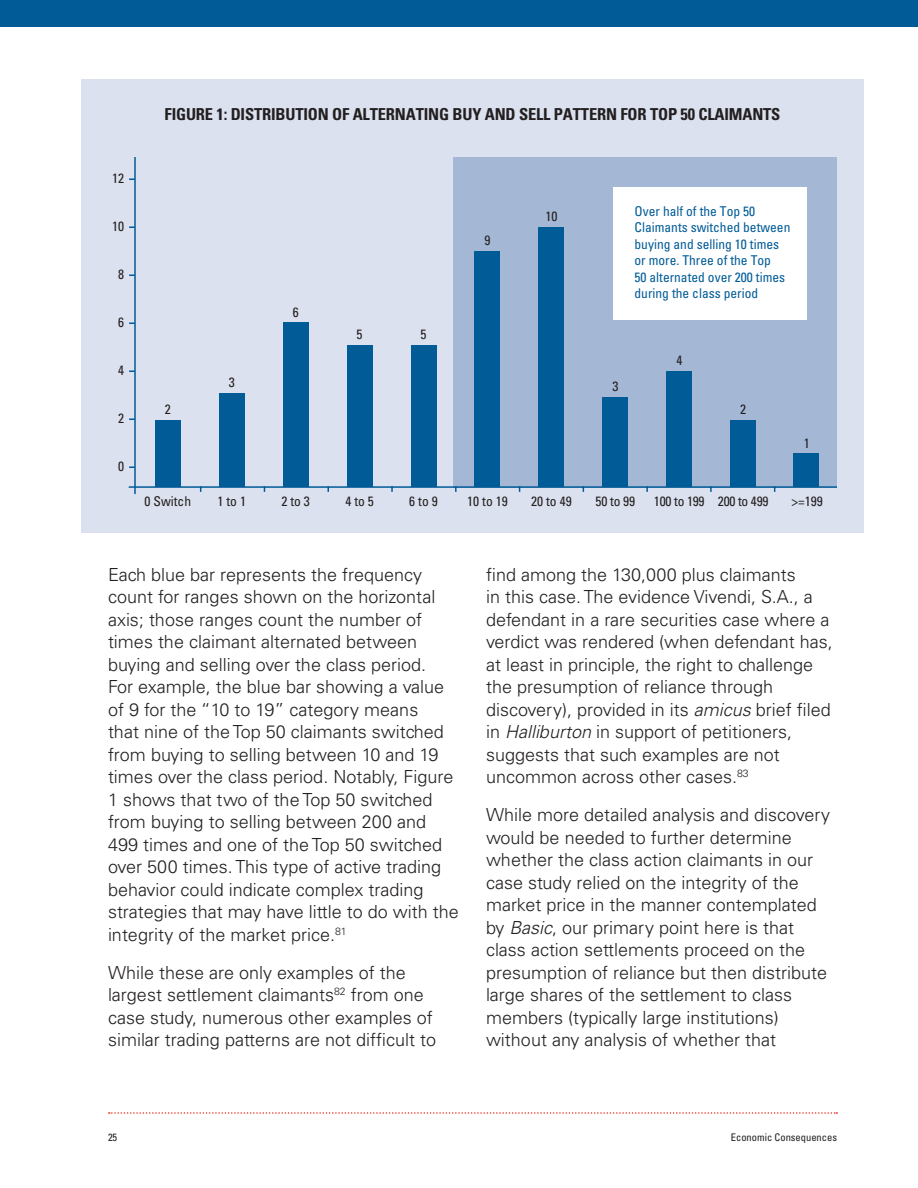
<style>
.page{position:relative;width:918px;height:1188px;background:#fff}
.page>*{position:absolute;margin:0;border:0;box-sizing:border-box;transform-origin:0 0}
.t1{font:300 18px/22.5px "Univers";color:#231f20}
.t2{font:700 condensed 16.5px "Univers LT Std";letter-spacing:-.01em;color:#231f20}
.t3{font:condensed 13.5px/16.5px "Univers LT Std";color:#005b97}
.t4{font:condensed 13.5px "Univers LT Std";color:#231f20}
.t5{font:condensed 10.5px "Univers LT Std";color:#231f20}
.s1{font-style:italic}
</style>
<div class="page">
<svg style="left:109px;top:1112px;width:728px;height:2px"></svg>
<div style="left:0;top:0;width:918px;height:27px;background:#005b97"></div>
<div style="left:81px;top:79px;width:783px;height:453px;background:#dbe1ee"></div>
<div style="left:454px;top:157px;width:383px;height:331px;background:#a4b8d6"></div>
<hr style="left:134px;top:157px;width:2px;height:337px;background:#005b97">
<hr style="left:129px;top:486px;width:708px;height:2px;background:#005b97">
<svg style="left:129px;top:466px;width:6px;height:2px"></svg>
<svg style="left:129px;top:274px;width:6px;height:2px"></svg>
<svg style="left:129px;top:370px;width:6px;height:2px"></svg>
<svg style="left:129px;top:418px;width:6px;height:2px"></svg>
<svg style="left:129px;top:226px;width:6px;height:2px"></svg>
<svg style="left:129px;top:178px;width:6px;height:2px"></svg>
<svg style="left:129px;top:322px;width:6px;height:2px"></svg>
<div style="left:155px;top:420px;width:25px;height:67px;background:#005b97"></div>
<div style="left:219px;top:393px;width:25px;height:94px;background:#005b97"></div>
<div style="left:283px;top:322px;width:25px;height:165px;background:#005b97"></div>
<div style="left:411px;top:345px;width:25px;height:142px;background:#005b97"></div>
<div style="left:347px;top:345px;width:25px;height:142px;background:#005b97"></div>
<div style="left:475px;top:251px;width:25px;height:236px;background:#005b97"></div>
<div style="left:539px;top:227px;width:25px;height:260px;background:#005b97"></div>
<div style="left:603px;top:397px;width:25px;height:90px;background:#005b97"></div>
<div style="left:667px;top:371px;width:25px;height:116px;background:#005b97"></div>
<div style="left:731px;top:420px;width:25px;height:67px;background:#005b97"></div>
<div style="left:794px;top:454px;width:25px;height:33px;background:#005b97"></div>
<div style="left:614px;top:187px;width:193px;height:133px;background:#fff"></div>
<p class="t2" style="left:165px;top:104px;width:617px">FIGURE 1: DISTRIBUTION OF ALTERNATING BUY AND SELL PATTERN FOR TOP 50 CLAIMANTS</p>
<p class="t4" style="left:112px;top:170px;width:13px">12</p>
<p class="t4" style="left:112px;top:218px;width:13px">10</p>
<p class="t4" style="left:118px;top:266px;width:7px">8</p>
<p class="t4" style="left:118px;top:314px;width:7px">6</p>
<p class="t4" style="left:118px;top:362px;width:7px">4</p>
<p class="t4" style="left:118px;top:410px;width:7px">2</p>
<p class="t4" style="left:118px;top:458px;width:7px">0</p>
<p class="t4" style="left:165px;top:401px;width:7px">2</p>
<p class="t4" style="left:229px;top:374px;width:7px">3</p>
<p class="t4" style="left:293px;top:303px;width:7px">6</p>
<p class="t4" style="left:357px;top:326px;width:7px">5</p>
<p class="t4" style="left:421px;top:326px;width:7px">5</p>
<p class="t4" style="left:485px;top:232px;width:7px">9</p>
<p class="t4" style="left:545px;top:208px;width:13px">10</p>
<p class="t3" style="left:635px;top:202px;width:157px">Over half of the Top 50<br>Claimants switched between buying and selling 10 times or more. Three of the Top<br>50 alternated over 200 times during the class period</p>
<p class="t4" style="left:612px;top:378px;width:7px">3</p>
<p class="t4" style="left:676px;top:352px;width:7px">4</p>
<p class="t4" style="left:740px;top:401px;width:7px">2</p>
<p class="t4" style="left:804px;top:434px;width:7px">1</p>
<p class="t4" style="left:145px;top:493px;width:48px">0 Switch</p>
<p class="t4" style="left:218px;top:493px;width:30px">1 to 1</p>
<p class="t4" style="left:281px;top:493px;width:30px">2 to 3</p>
<p class="t4" style="left:345px;top:493px;width:30px">4 to 5</p>
<p class="t4" style="left:409px;top:493px;width:30px">6 to 9</p>
<p class="t4" style="left:467px;top:493px;width:42px">10 to 19</p>
<p class="t4" style="left:531px;top:493px;width:42px">20 to 49</p>
<p class="t4" style="left:596px;top:493px;width:41px">50 to 99</p>
<p class="t4" style="left:654px;top:493px;width:116px">100 to 199 200 to 499</p>
<p class="t4" style="left:791px;top:493px;width:33px">&gt;=199</p>
<p class="t1" style="left:108px;top:563px;width:352px">Each blue bar represents the frequency count for ranges shown on the horizontal axis; those ranges count the number of times the claimant alternated between buying and selling over the class period.<br>For example, the blue bar showing a value of 9 for the “10 to 19” category means<br>that nine of the Top 50 claimants switched from buying to selling between 10 and 19 times over the class period. Notably, Figure 1 shows that two of the Top 50 switched from buying to selling between 200 and 499 times and one of the Top 50 switched over 500 times. This type of active trading behavior could indicate complex trading strategies that may have little to do with the integrity of the market price.<sup>81</sup></p>
<p class="t1" style="left:108px;top:961px;width:330px">While these are only examples of the largest settlement claimants<sup>82</sup> from one case study, numerous other examples of similar trading patterns are not difficult to</p>
<p class="t1" style="left:486px;top:563px;width:348px">find among the 130,000 plus claimants<br>in this case. The evidence Vivendi, S.A., a defendant in a rare securities case where a verdict was rendered (when defendant has, at least in principle, the right to challenge the presumption of reliance through discovery), provided in its <span class="s1">amicus</span> brief filed in <span class="s1">Halliburton</span> in support of petitioners, suggests that such examples are not uncommon across other cases.<sup>83</sup></p>
<p class="t1" style="left:486px;top:804px;width:346px">While more detailed analysis and discovery would be needed to further determine whether the class action claimants in our case study relied on the integrity of the market price in the manner contemplated by <span class="s1">Basic</span>, our primary point here is that class action settlements proceed on the presumption of reliance but then distribute large shares of the settlement to class members (typically large institutions) without any analysis of whether that</p>
<p class="t5" style="left:108px;top:1130px;width:11px">25</p>
<p class="t5" style="left:731px;top:1130px;width:108px">Economic Consequences</p>
</div>
